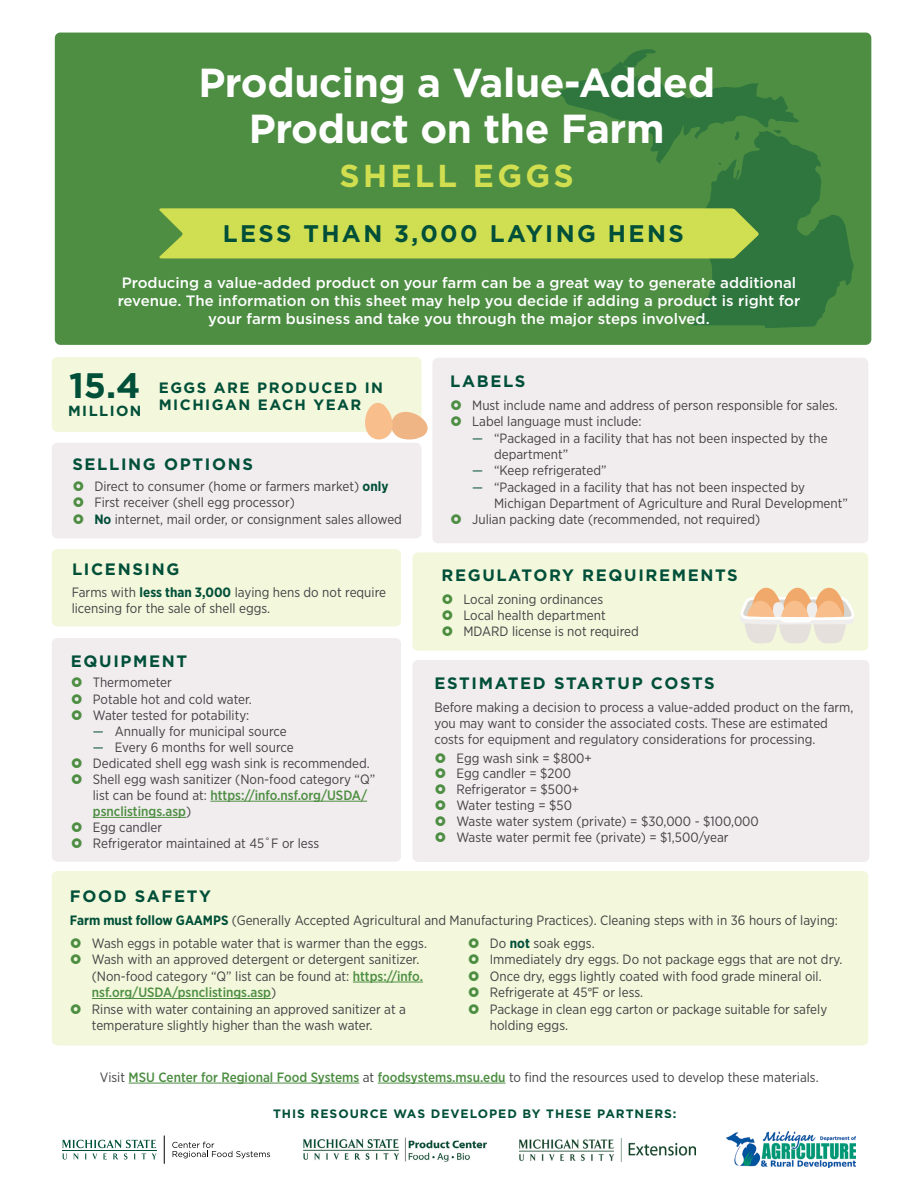
<style>
.page{position:relative;width:918px;height:1188px;background:#fff}
.page>*{position:absolute;margin:0;border:0;box-sizing:border-box;transform-origin:0 0}
.Front_Cover_-_Header{font:700 40.5px/46.3px "Gotham";letter-spacing:-.01em;color:#fff;text-align:center}
.H2_-_Subhead{font:700 35.4px "Gotham";color:#004f39}
.Front_Cover_-_Subhea{font:700 31.65px "Gotham";letter-spacing:.1em;color:#d1de4f}
.Front_Cover_-_Subhea-2{font:700 24px "Gotham";letter-spacing:.1em;color:#004f39}
.t1{font:700 16.5px "Gotham";letter-spacing:.1em;color:#004f39}
.t2{font:500 15px/18px "Gotham";color:#fff;text-align:center}
.t3{font:700 15px/17.5px "Gotham";letter-spacing:.1em;color:#004f39}
.H2_-_Subhead-2{font:700 14.7px "Gotham";letter-spacing:.1em;color:#004f39}
.bullets_2{font:13.5px/16.2px "Gotham Narrow";color:#434145}
.bullets_3{font:13.5px/16.2px "Gotham Narrow";color:#434145}
.t4{font:700 12.15px "Gotham";letter-spacing:.08em;color:#004f39}
.s1{font-weight:700;color:#004f39}
.s2{color:#004f39}
.s3{font-weight:500;color:#4d8e42}
.s4{font-family:"Myriad Pro"}
</style>
<div class="page">
<div style="left:52px;top:549px;width:349px;height:77px;background:#f3f7db;border-radius:5px"></div>
<div style="left:55px;top:33px;width:816px;height:312px;background:#4d8e42;border-radius:5px"></div>
<div style="left:52px;top:357px;width:370px;height:75px;background:#f3f7db;border-radius:5px"></div>
<svg style="left:365px;top:394px;width:63px;height:46px"></svg>
<div style="left:432px;top:358px;width:436px;height:185px;background:#f1edee;border-radius:5px"></div>
<div style="left:412px;top:552px;width:456px;height:99px;background:#f3f7db;border-radius:5px"></div>
<div style="left:412px;top:660px;width:457px;height:202px;background:#f1edee;border-radius:5px"></div>
<div style="left:52px;top:871px;width:816px;height:174px;background:#f3f7db;border-radius:5px"></div>
<div style="left:52px;top:638px;width:349px;height:224px;background:#f1edee;border-radius:5px"></div>
<div style="left:52px;top:443px;width:370px;height:95px;background:#f1edee;border-radius:5px"></div>
<svg style="left:159px;top:49px;width:695px;height:279px"></svg>
<hr style="left:210px;top:801px;width:157px;height:1px;background:#4d8e42">
<hr style="left:93px;top:817px;width:93px;height:1px;background:#4d8e42">
<hr style="left:129px;top:1083px;width:230px;height:1px;background:#4d8e42">
<hr style="left:378px;top:1083px;width:128px;height:1px;background:#4d8e42">
<svg style="left:740px;top:587px;width:114px;height:56px"></svg>
<img style="left:303px;top:1137px;width:184px;height:25px">
<img style="left:520px;top:1138px;width:175px;height:23px">
<svg style="left:62px;top:1140px;width:95px;height:20px"></svg>
<hr style="left:62px;top:1150px;width:94px;height:1px;background:#004f39">
<svg style="left:172px;top:1142px;width:98px;height:16px"></svg>
<svg style="left:164px;top:1136px;width:1px;height:28px"></svg>
<img style="left:726px;top:1132px;width:129px;height:35px">
<hr style="left:353px;top:982px;width:70px;height:1px;background:#4d8e42">
<hr style="left:92px;top:998px;width:179px;height:1px;background:#4d8e42">
<h1 class="Front_Cover_-_Header" style="left:198px;top:59px;width:518px">Producing a Value-Added<br>Product on the Farm</h1>
<h2 class="Front_Cover_-_Subhea" style="left:340px;top:155px;width:236px">SHELL EGGS</h2>
<h2 class="Front_Cover_-_Subhea-2" style="left:223px;top:217px;width:463px">LESS THAN 3,000 LAYING HENS</h2>
<p class="t2" style="left:118px;top:274px;width:684px">Producing a value-added product on your farm can be a great way to generate additional revenue. The information on this sheet may help you decide if adding a product is right for your farm business and take you through the major steps involved.</p>
<h2 class="H2_-_Subhead" style="left:69px;top:362px;width:73px">15.4</h2>
<h2 class="H2_-_Subhead-2" style="left:68px;top:401px;width:75px">MILLION</h2>
<p class="t3" style="left:159px;top:378px;width:226px">EGGS ARE PRODUCED IN<br>MICHIGAN EACH YEAR</p>
<p class="t1" style="left:72px;top:453px;width:182px">SELLING OPTIONS</p>
<p class="bullets_2" style="left:94px;top:478px;width:296px">Direct to consumer (home or farmers market) <span class="s1">only</span></p>
<p class="bullets_2" style="left:94px;top:494px;width:202px">First receiver (shell egg processor)</p>
<p class="bullets_2" style="left:94px;top:511px;width:309px"><span class="s1">No</span> internet, mail order, or consignment sales allowed</p>
<p class="t1" style="left:72px;top:558px;width:109px">LICENSING</p>
<p class="bullets_2" style="left:72px;top:584px;width:316px">Farms with <span class="s1">less than 3,000</span> laying hens do not require licensing for the sale of shell eggs.</p>
<p class="t1" style="left:71px;top:650px;width:118px">EQUIPMENT</p>
<p class="bullets_2" style="left:93px;top:674px;width:81px">Thermometer</p>
<p class="bullets_2" style="left:93px;top:691px;width:161px">Potable hot and cold water.</p>
<p class="bullets_2" style="left:93px;top:707px;width:158px">Water tested for potability:</p>
<p class="bullets_3" style="left:93px;top:723px;width:195px"><span class="s2">—</span> Annually for municipal source</p>
<p class="bullets_3" style="left:93px;top:739px;width:202px"><span class="s2">—</span> Every 6 months for well source</p>
<p class="bullets_2" style="left:93px;top:755px;width:279px">Dedicated shell egg wash sink is recommended.</p>
<p class="bullets_2" style="left:93px;top:771px;width:284px">Shell egg wash sanitizer (Non-food category “Q” list can be found at: <span class="s3">https://info.nsf.org/USDA/ psnclistings.asp</span>)</p>
<p class="bullets_2" style="left:93px;top:819px;width:71px">Egg candler</p>
<p class="bullets_2" style="left:93px;top:835px;width:228px">Refrigerator maintained at 45˚F or less</p>
<p class="t1" style="left:70px;top:885px;width:142px">FOOD SAFETY</p>
<p class="t1" style="left:450px;top:371px;width:77px">LABELS</p>
<p class="bullets_2" style="left:472px;top:397px;width:367px">Must include name and address of person responsible for sales.</p>
<p class="bullets_2" style="left:472px;top:413px;width:171px">Label language must include:</p>
<p class="bullets_3" style="left:494px;top:430px;width:335px;text-indent:-22px"><span class="s2">—</span> “Packaged in a facility that has not been inspected by the department”</p>
<p class="bullets_3" style="left:472px;top:462px;width:136px"><span class="s2">—</span> “Keep refrigerated”</p>
<p class="bullets_3" style="left:494px;top:479px;width:355px;text-indent:-22px"><span class="s2">—</span> “Packaged in a facility that has not been inspected by<br>Michigan Department of Agriculture and Rural Development”</p>
<p class="bullets_2" style="left:472px;top:511px;width:290px">Julian packing date (recommended, not required)</p>
<p class="t1" style="left:441px;top:565px;width:298px">REGULATORY REQUIREMENTS</p>
<p class="bullets_2" style="left:463px;top:591px;width:141px">Local zoning ordinances</p>
<p class="bullets_2" style="left:463px;top:607px;width:144px">Local health department</p>
<p class="bullets_2" style="left:463px;top:623px;width:177px">MDARD license is not required</p>
<p class="t1" style="left:435px;top:672px;width:282px">ESTIMATED STARTUP COSTS</p>
<p class="bullets_2" style="left:435px;top:698px;width:420px">Before making a decision to process a value-added product on the farm, you may want to consider the associated costs. These are estimated costs for equipment and regulatory considerations for processing.</p>
<p class="bullets_2" style="left:456px;top:749px;width:137px">Egg wash sink = $800+</p>
<p class="bullets_2" style="left:456px;top:765px;width:116px">Egg candler = $200</p>
<p class="bullets_2" style="left:456px;top:781px;width:124px">Refrigerator = $500+</p>
<p class="bullets_2" style="left:456px;top:797px;width:117px">Water testing = $50</p>
<p class="bullets_2" style="left:456px;top:813px;width:304px">Waste water system (private) = $30,000 - $100,000</p>
<p class="bullets_2" style="left:456px;top:829px;width:274px">Waste water permit fee (private) = $1,500/year</p>
<p class="bullets_2" style="left:70px;top:912px;width:770px"><span class="s1">Farm must follow GAAMPS</span> (Generally Accepted Agricultural and Manufacturing Practices). Cleaning steps with in 36 hours of laying:</p>
<p class="bullets_2" style="left:92px;top:935px;width:337px">Wash eggs in potable water that is warmer than the eggs.</p>
<p class="bullets_2" style="left:92px;top:951px;width:333px">Wash with an approved detergent or detergent sanitizer. (Non-food category “Q” list can be found at: <span class="s3">https://info. nsf.org/USDA/psnclistings.asp</span>)</p>
<p class="bullets_2" style="left:92px;top:1000px;width:316px">Rinse with water containing an approved sanitizer at a temperature slightly higher than the wash water.</p>
<p class="bullets_2" style="left:490px;top:935px;width:106px">Do <span class="s1">not</span> soak eggs.</p>
<p class="bullets_2" style="left:490px;top:951px;width:354px">Immediately dry eggs. Do not package eggs that are not dry.</p>
<p class="bullets_2" style="left:490px;top:968px;width:333px">Once dry, eggs lightly coated with food grade mineral oil.</p>
<p class="bullets_2" style="left:490px;top:984px;width:155px">Refrigerate at 45<span class="s4">°</span>F or less.</p>
<p class="bullets_2" style="left:490px;top:1000px;width:339px">Package in clean egg carton or package suitable for safely holding eggs.</p>
<p class="bullets_2" style="left:100px;top:1069px;width:720px">Visit <span class="s3">MSU Center for Regional Food Systems</span> at <span class="s3">foodsystems.msu.edu</span> to find the resources used to develop these materials.</p>
<p class="t4" style="left:273px;top:1106px;width:405px">THIS RESOURCE WAS DEVELOPED BY THESE PARTNERS:</p>
</div>
